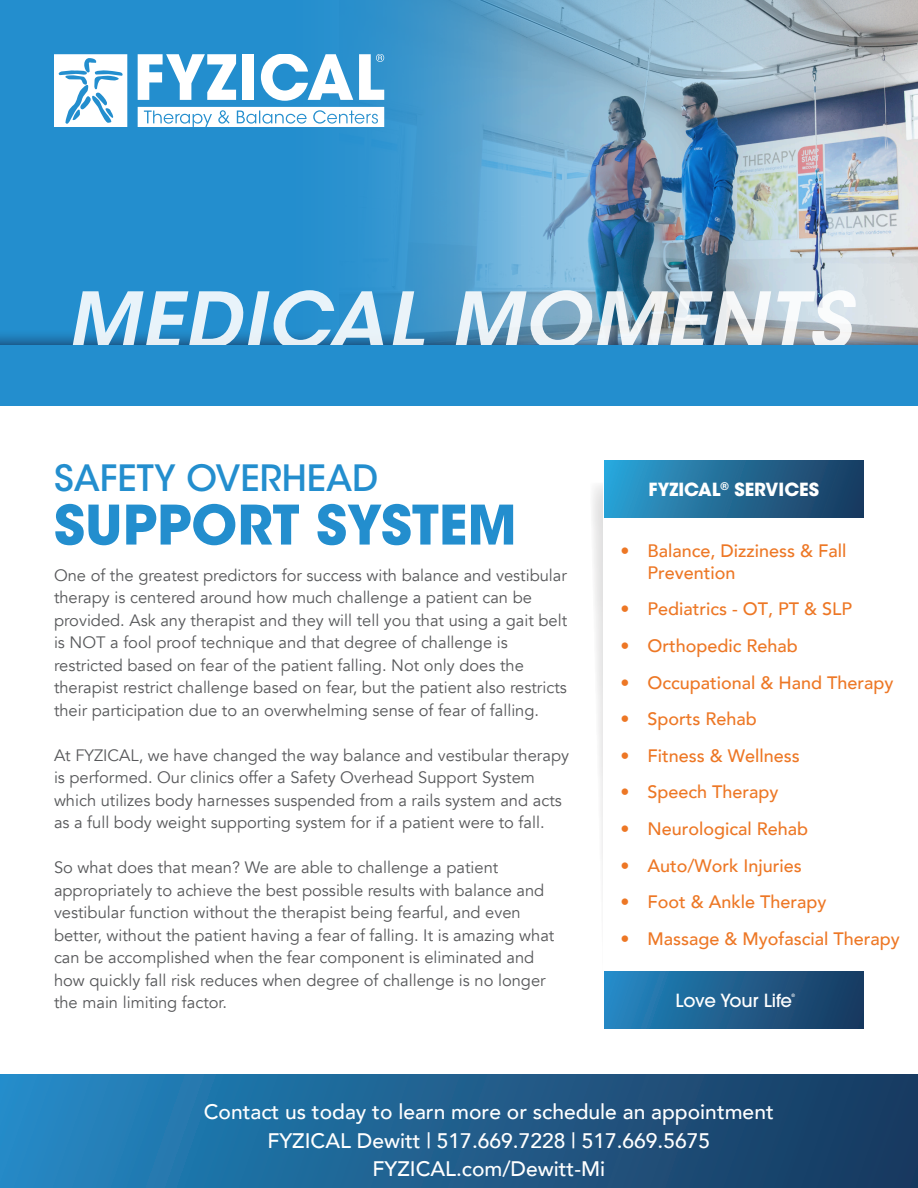
<style>
.page{position:relative;width:918px;height:1188px;background:#fff}
.page>*{position:absolute;margin:0;border:0;box-sizing:border-box;transform-origin:0 0}
.t1{font:italic 600 78px "ITC Avant Garde Std";letter-spacing:.02em;color:#fff}
.t2{font:700 54px "ITC Avant Garde Std";color:#238ece}
.t3{font:500 36px "ITC Avant Garde Std";color:#238ece}
.t4{font:500 21px/28.5px "Avenir";color:#fff;text-align:center}
.t5{font:500 18px/21.6px "Avenir";color:#ed7725}
.t6{font:700 18px "ITC Avant Garde Std";color:#fff}
.t7{font:500 18px "ITC Avant Garde Pro";letter-spacing:-.01em;color:#fff}
.Body_Copy{font:16.5px/22.5px "Avenir";color:#57585a}
.t8{font:500 4.5px "ITC Avant Garde Pro";color:#fff}
</style>
<div class="page">
<img style="left:0;top:0;width:918px;height:323px">
<div style="left:0;top:1075px;width:918px;height:113px;background:linear-gradient(to right,#2588c2,#19375c)"></div>
<svg style="left:593px;top:485px;width:10px;height:400px;fill:#f2f2f2"></svg>
<div style="left:604px;top:461px;width:259px;height:57px;background:linear-gradient(to right,#2ca1d3,#1a375a)"></div>
<div style="left:604px;top:972px;width:259px;height:57px;background:linear-gradient(to right,#2588c2,#19375c)"></div>
<svg style="left:0;top:323px;width:918px;height:23px;background:#4a86ad"></svg>
<svg style="left:138px;top:107px;width:246px;height:20px"></svg>
<svg style="left:138px;top:54px;width:98px;height:46px"></svg>
<div style="left:242px;top:54px;width:12px;height:46px;background:#fff"></div>
<svg style="left:261px;top:54px;width:92px;height:47px"></svg>
<svg style="left:359px;top:54px;width:25px;height:46px"></svg>
<svg style="left:54px;top:54px;width:73px;height:73px"></svg>
<div style="left:0;top:346px;width:918px;height:60px;background:#238ece"></div>
<h1 class="t1" style="left:67px;top:271px;width:786px">MEDICAL MOMENTS</h1>
<p class="t3" style="left:54px;top:455px;width:326px">SAFETY OVERHEAD</p>
<p class="t2" style="left:54px;top:490px;width:464px">SUPPORT SYSTEM</p>
<p class="Body_Copy" style="left:54px;top:564px;width:515px">One of the greatest predictors for success with balance and vestibular therapy is centered around how much challenge a patient can be provided. Ask any therapist and they will tell you that using a gait belt is NOT a fool proof technique and that degree of challenge is restricted based on fear of the patient falling. Not only does the therapist restrict challenge based on fear, but the patient also restricts their participation due to an overwhelming sense of fear of falling.</p>
<p class="Body_Copy" style="left:54px;top:744px;width:517px">At FYZICAL, we have changed the way balance and vestibular therapy is performed. Our clinics offer a Safety Overhead Support System which utilizes body harnesses suspended from a rails system and acts as a full body weight supporting system for if a patient were to fall.</p>
<p class="Body_Copy" style="left:54px;top:857px;width:502px">So what does that mean? We are able to challenge a patient appropriately to achieve the best possible results with balance and vestibular function without the therapist being fearful, and even better, without the patient having a fear of falling. It is amazing what can be accomplished when the fear component is eliminated and how quickly fall risk reduces when degree of challenge is no longer the main limiting factor.</p>
<p class="t6" style="left:649px;top:478px;width:172px">FYZICAL<sup>®</sup> SERVICES</p>
<p class="t5" style="left:648px;top:539px;width:201px;text-indent:-27px">• Balance, Dizziness &amp; Fall<br>Prevention</p>
<p class="t5" style="left:621px;top:597px;width:233px">• Pediatrics - OT, PT &amp; SLP</p>
<p class="t5" style="left:621px;top:634px;width:179px">• Orthopedic Rehab</p>
<p class="t5" style="left:621px;top:671px;width:275px">• Occupational &amp; Hand Therapy</p>
<p class="t5" style="left:621px;top:707px;width:138px">• Sports Rehab</p>
<p class="t5" style="left:621px;top:744px;width:181px">• Fitness &amp; Wellness</p>
<p class="t5" style="left:621px;top:780px;width:160px">• Speech Therapy</p>
<p class="t5" style="left:621px;top:817px;width:189px">• Neurological Rehab</p>
<p class="t5" style="left:621px;top:854px;width:183px">• Auto/Work Injuries</p>
<p class="t5" style="left:621px;top:890px;width:208px">• Foot &amp; Ankle Therapy</p>
<p class="t5" style="left:621px;top:927px;width:281px">• Massage &amp; Myofascial Therapy</p>
<p class="t7" style="left:676px;top:989px;width:118px">Love Your Life</p>
<p class="t8" style="left:791px;top:992px;width:5px">®</p>
<p class="t4" style="left:204px;top:1097px;width:572px">Contact us today to learn more or schedule an appointment<br>FYZICAL Dewitt | 517.669.7228 | 517.669.5675<br>FYZICAL.com/Dewitt-Mi</p>
</div>
